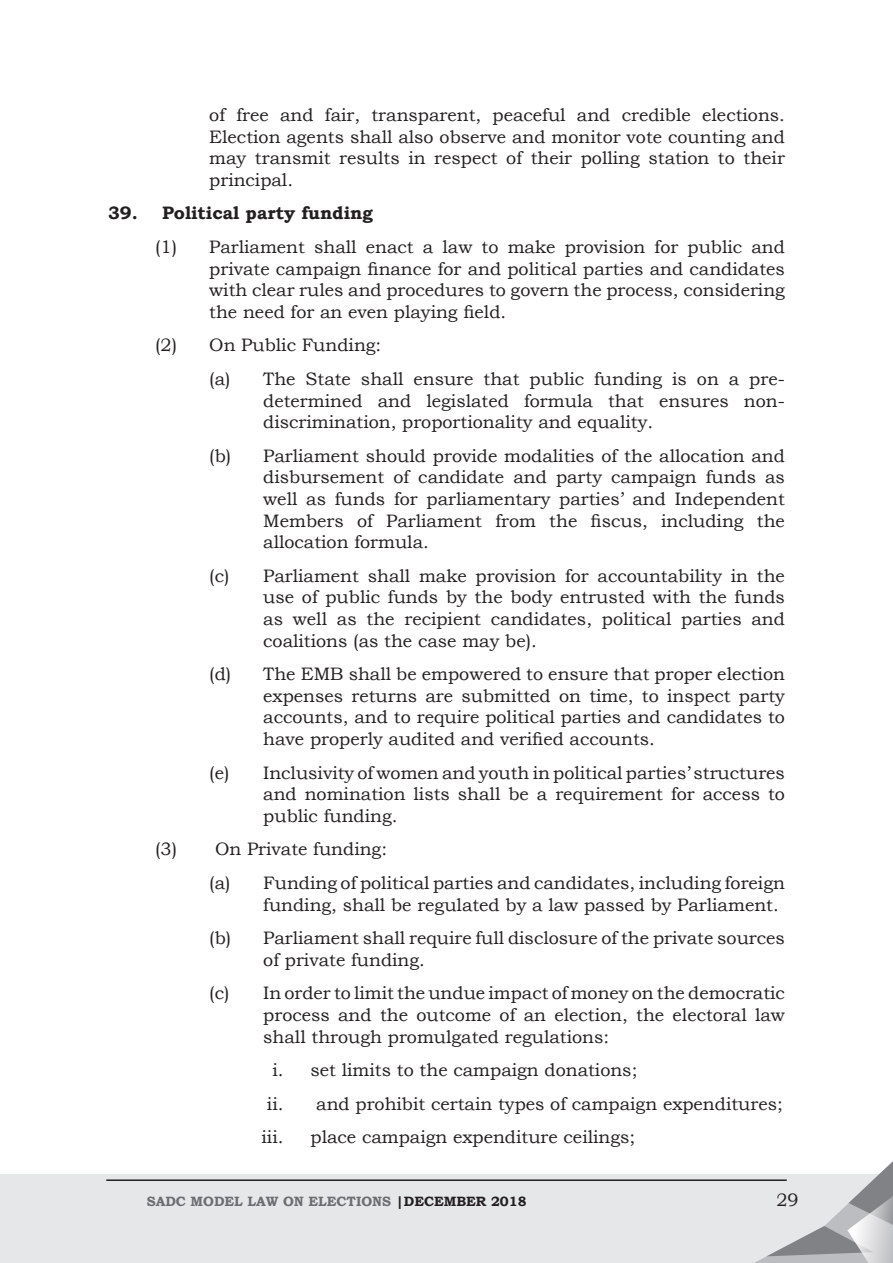
<style>
.page{position:relative;width:893px;height:1263px;background:#fff}
.page>*{position:absolute;margin:0;border:0;box-sizing:border-box;transform-origin:0 0}
.t1{font:18px/21.6px "Bookman Old Style";color:#231f20;text-align:justify}
.t2{font:700 18px "Bookman Old Style";color:#231f20}
.t3{font:700 13.5px "Bookman Old Style";color:#6c6d70}
.s1{color:#231f20}
</style>
<div class="page">
<div style="left:0;top:1175px;width:893px;height:88px;background:#e6e7e9"></div>
<hr style="left:106px;top:1179px;width:681px;height:2px;background:#231f20">
<svg style="left:732px;top:1161px;width:161px;height:102px"></svg>
<p class="t1" style="left:209px;top:104px;width:577px">of free and fair, transparent, peaceful and credible elections.<br>Election agents shall also observe and monitor vote counting and may transmit results in respect of their polling station to their principal.</p>
<p class="t2" style="left:108px;top:200px;width:266px">39. Political party funding</p>
<p class="t1" style="left:209px;top:236px;width:577px;text-indent:-54px">(1) Parliament shall enact a law to make provision for public and private campaign finance for and political parties and candidates with clear rules and procedures to govern the process, considering the need for an even playing field.</p>
<p class="t1" style="left:155px;top:334px;width:228px">(2) On Public Funding:</p>
<p class="t1" style="left:263px;top:368px;width:523px;text-indent:-54px">(a) The State shall ensure that public funding is on a pre&shy;determined and legislated formula that ensures non&shy;discrimination, proportionality and equality.</p>
<p class="t1" style="left:263px;top:445px;width:523px;text-indent:-54px">(b) Parliament should provide modalities of the allocation and disbursement of candidate and party campaign funds as well as funds for parliamentary parties’ and Independent Members of Parliament from the fiscus, including the allocation formula.</p>
<p class="t1" style="left:263px;top:565px;width:523px;text-indent:-54px">(c) Parliament shall make provision for accountability in the use of public funds by the body entrusted with the funds as well as the recipient candidates, political parties and coalitions (as the case may be).</p>
<p class="t1" style="left:263px;top:663px;width:523px;text-indent:-54px">(d) The EMB shall be empowered to ensure that proper election expenses returns are submitted on time, to inspect party accounts, and to require political parties and candidates to have properly audited and verified accounts.</p>
<p class="t1" style="left:263px;top:762px;width:523px;text-indent:-54px">(e) Inclusivity of women and youth in political parties’ structures and nomination lists shall be a requirement for access to public funding.</p>
<p class="t1" style="left:155px;top:838px;width:233px">(3) On Private funding:</p>
<p class="t1" style="left:263px;top:872px;width:523px;text-indent:-54px">(a) Funding of political parties and candidates, including foreign funding, shall be regulated by a law passed by Parliament.</p>
<p class="t1" style="left:263px;top:927px;width:523px;text-indent:-54px">(b) Parliament shall require full disclosure of the private sources of private funding.</p>
<p class="t1" style="left:263px;top:982px;width:523px;text-indent:-54px">(c) In order to limit the undue impact of money on the democratic process and the outcome of an election, the electoral law shall through promulgated regulations:</p>
<p class="t1" style="left:272px;top:1059px;width:367px">i. set limits to the campaign donations;</p>
<p class="t1" style="left:267px;top:1093px;width:517px">ii. and prohibit certain types of campaign expenditures;</p>
<p class="t1" style="left:262px;top:1126px;width:23px">iii.</p>
<p class="t1" style="left:310px;top:1126px;width:326px">place campaign expenditure ceilings;</p>
<p class="t3" style="left:147px;top:1192px;width:381px">SADC MODEL LAW ON ELECTIONS <span class="s1">|DECEMBER 2018</span></p>
<p class="t1" style="left:776px;top:1189px;width:24px">29</p>
</div>
